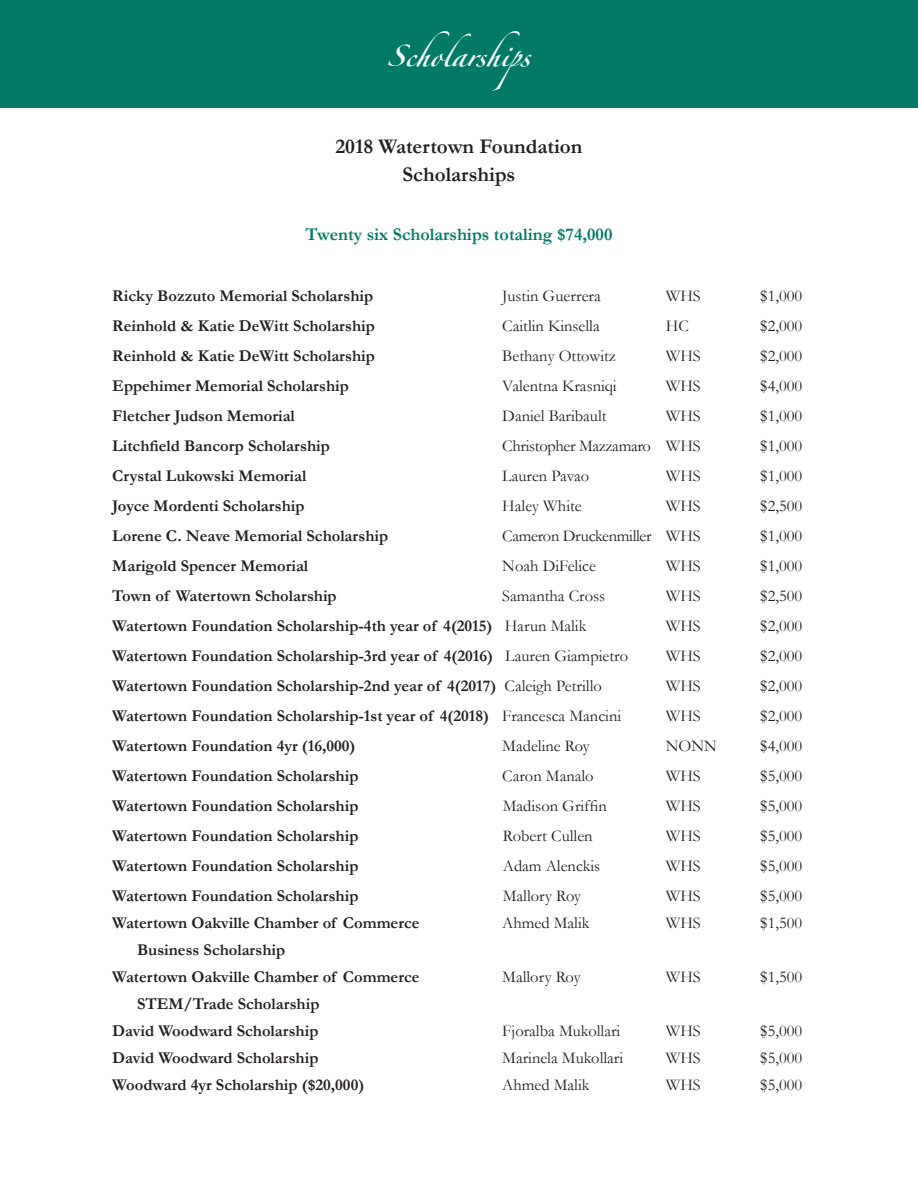
<style>
.page{position:relative;width:918px;height:1188px;background:#fff}
.page>*{position:absolute;margin:0;border:0;box-sizing:border-box;transform-origin:0 0}
.t1{font:48px "Zapfino Forte LT Pro";color:#fff}
.t2{font:700 21px "Garamond";color:#231f20}
.t3{font:700 18px "Garamond";color:#007a67}
.t4{font:700 16.5px "Garamond";color:#231f20}
.t5{font:16.5px "Garamond";color:#231f20}
.t6{font:16.5px "Garamond";letter-spacing:-.02em;color:#231f20}
.s1{font-weight:400}
</style>
<div class="page">
<div style="left:0;top:0;width:918px;height:108px;background:#007a67"></div>
<p class="t1" style="left:388px;top:22px;width:144px">Scholarships</p>
<p class="t2" style="left:335px;top:134px;width:249px">2018 Watertown Foundation</p>
<p class="t2" style="left:403px;top:162px;width:114px">Scholarships</p>
<p class="t3" style="left:306px;top:224px;width:308px">Twenty six Scholarships totaling $74,000</p>
<p class="t4" style="left:112px;top:286px;width:262px">Ricky Bozzuto Memorial Scholarship</p>
<p class="t5" style="left:502px;top:286px;width:100px">Justin Guerrera</p>
<p class="t5" style="left:666px;top:286px;width:37px">WHS</p>
<p class="t5" style="left:760px;top:286px;width:43px">$1,000</p>
<p class="t4" style="left:112px;top:316px;width:264px">Reinhold &amp; Katie DeWitt Scholarship</p>
<p class="t5" style="left:502px;top:316px;width:99px">Caitlin Kinsella</p>
<p class="t5" style="left:666px;top:316px;width:25px">HC</p>
<p class="t5" style="left:760px;top:316px;width:43px">$2,000</p>
<p class="t4" style="left:112px;top:346px;width:264px">Reinhold &amp; Katie DeWitt Scholarship</p>
<p class="t5" style="left:502px;top:346px;width:115px">Bethany Ottowitz</p>
<p class="t5" style="left:666px;top:346px;width:37px">WHS</p>
<p class="t5" style="left:760px;top:346px;width:43px">$2,000</p>
<p class="t4" style="left:112px;top:376px;width:238px">Eppehimer Memorial Scholarship</p>
<p class="t5" style="left:502px;top:376px;width:116px">Valentna Krasniqi</p>
<p class="t5" style="left:666px;top:376px;width:37px">WHS</p>
<p class="t5" style="left:760px;top:376px;width:43px">$4,000</p>
<p class="t4" style="left:112px;top:406px;width:184px">Fletcher Judson Memorial</p>
<p class="t5" style="left:502px;top:406px;width:106px">Daniel Baribault</p>
<p class="t5" style="left:666px;top:406px;width:37px">WHS</p>
<p class="t5" style="left:760px;top:406px;width:43px">$1,000</p>
<p class="t4" style="left:112px;top:436px;width:219px">Litchfield Bancorp Scholarship</p>
<p class="t6" style="left:502px;top:436px;width:200px">Christopher Mazzamaro WHS</p>
<p class="t5" style="left:760px;top:436px;width:43px">$1,000</p>
<p class="t4" style="left:112px;top:466px;width:196px">Crystal Lukowski Memorial</p>
<p class="t5" style="left:502px;top:466px;width:88px">Lauren Pavao</p>
<p class="t5" style="left:666px;top:466px;width:37px">WHS</p>
<p class="t5" style="left:760px;top:466px;width:43px">$1,000</p>
<p class="t4" style="left:112px;top:496px;width:194px">Joyce Mordenti Scholarship</p>
<p class="t5" style="left:502px;top:496px;width:81px">Haley White</p>
<p class="t5" style="left:666px;top:496px;width:37px">WHS</p>
<p class="t5" style="left:760px;top:496px;width:43px">$2,500</p>
<p class="t4" style="left:112px;top:526px;width:277px">Lorene C. Neave Memorial Scholarship</p>
<p class="t6" style="left:502px;top:526px;width:200px">Cameron Druckenmiller WHS</p>
<p class="t5" style="left:760px;top:526px;width:43px">$1,000</p>
<p class="t4" style="left:112px;top:556px;width:197px">Marigold Spencer Memorial</p>
<p class="t5" style="left:502px;top:556px;width:95px">Noah DiFelice</p>
<p class="t5" style="left:666px;top:556px;width:37px">WHS</p>
<p class="t5" style="left:760px;top:556px;width:43px">$1,000</p>
<p class="t4" style="left:112px;top:586px;width:226px">Town of Watertown Scholarship</p>
<p class="t5" style="left:502px;top:586px;width:104px">Samantha Cross</p>
<p class="t5" style="left:666px;top:586px;width:37px">WHS</p>
<p class="t5" style="left:760px;top:586px;width:43px">$2,500</p>
<p class="t4" style="left:112px;top:616px;width:476px">Watertown Foundation Scholarship-4th year of 4(2015) <span class="s1">Harun Malik</span></p>
<p class="t5" style="left:666px;top:616px;width:37px">WHS</p>
<p class="t5" style="left:760px;top:616px;width:43px">$2,000</p>
<p class="t4" style="left:112px;top:646px;width:517px">Watertown Foundation Scholarship-3rd year of 4(2016) <span class="s1">Lauren Giampietro</span></p>
<p class="t5" style="left:666px;top:646px;width:37px">WHS</p>
<p class="t5" style="left:760px;top:646px;width:43px">$2,000</p>
<p class="t4" style="left:112px;top:676px;width:491px">Watertown Foundation Scholarship-2nd year of 4(2017) <span class="s1">Caleigh Petrillo</span></p>
<p class="t5" style="left:666px;top:676px;width:37px">WHS</p>
<p class="t5" style="left:760px;top:676px;width:43px">$2,000</p>
<p class="t4" style="left:112px;top:706px;width:510px">Watertown Foundation Scholarship-1st year of 4(2018) <span class="s1">Francesca Mancini</span></p>
<p class="t5" style="left:666px;top:706px;width:37px">WHS</p>
<p class="t5" style="left:760px;top:706px;width:43px">$2,000</p>
<p class="t4" style="left:112px;top:736px;width:245px">Watertown Foundation 4yr (16,000)</p>
<p class="t5" style="left:502px;top:736px;width:89px">Madeline Roy</p>
<p class="t5" style="left:666px;top:736px;width:53px">NONN</p>
<p class="t5" style="left:760px;top:736px;width:43px">$4,000</p>
<p class="t4" style="left:112px;top:766px;width:248px">Watertown Foundation Scholarship</p>
<p class="t5" style="left:502px;top:766px;width:93px">Caron Manalo</p>
<p class="t5" style="left:666px;top:766px;width:37px">WHS</p>
<p class="t5" style="left:760px;top:766px;width:43px">$5,000</p>
<p class="t4" style="left:112px;top:796px;width:248px">Watertown Foundation Scholarship</p>
<p class="t5" style="left:503px;top:796px;width:106px">Madison Griffin</p>
<p class="t5" style="left:666px;top:796px;width:37px">WHS</p>
<p class="t5" style="left:760px;top:796px;width:43px">$5,000</p>
<p class="t4" style="left:112px;top:826px;width:248px">Watertown Foundation Scholarship</p>
<p class="t5" style="left:503px;top:826px;width:91px">Robert Cullen</p>
<p class="t5" style="left:666px;top:826px;width:37px">WHS</p>
<p class="t5" style="left:760px;top:826px;width:43px">$5,000</p>
<p class="t4" style="left:112px;top:856px;width:248px">Watertown Foundation Scholarship</p>
<p class="t5" style="left:503px;top:856px;width:99px">Adam Alenckis</p>
<p class="t5" style="left:666px;top:856px;width:37px">WHS</p>
<p class="t5" style="left:760px;top:856px;width:43px">$5,000</p>
<p class="t4" style="left:112px;top:886px;width:248px">Watertown Foundation Scholarship</p>
<p class="t5" style="left:503px;top:886px;width:80px">Mallory Roy</p>
<p class="t5" style="left:666px;top:886px;width:37px">WHS</p>
<p class="t5" style="left:760px;top:886px;width:43px">$5,000</p>
<p class="t4" style="left:112px;top:913px;width:309px">Watertown Oakville Chamber of Commerce</p>
<p class="t5" style="left:502px;top:913px;width:89px">Ahmed Malik</p>
<p class="t5" style="left:666px;top:913px;width:37px">WHS</p>
<p class="t5" style="left:760px;top:913px;width:43px">$1,500</p>
<p class="t4" style="left:137px;top:940px;width:150px">Business Scholarship</p>
<p class="t4" style="left:112px;top:967px;width:309px">Watertown Oakville Chamber of Commerce</p>
<p class="t5" style="left:502px;top:967px;width:80px">Mallory Roy</p>
<p class="t5" style="left:666px;top:967px;width:37px">WHS</p>
<p class="t5" style="left:760px;top:967px;width:43px">$1,500</p>
<p class="t4" style="left:137px;top:994px;width:184px">STEM/Trade Scholarship</p>
<p class="t4" style="left:112px;top:1021px;width:208px">David Woodward Scholarship</p>
<p class="t5" style="left:502px;top:1021px;width:120px">Fjoralba Mukollari</p>
<p class="t5" style="left:666px;top:1021px;width:37px">WHS</p>
<p class="t5" style="left:760px;top:1021px;width:43px">$5,000</p>
<p class="t4" style="left:112px;top:1048px;width:208px">David Woodward Scholarship</p>
<p class="t5" style="left:502px;top:1048px;width:122px">Marinela Mukollari</p>
<p class="t5" style="left:666px;top:1048px;width:37px">WHS</p>
<p class="t5" style="left:760px;top:1048px;width:43px">$5,000</p>
<p class="t4" style="left:112px;top:1075px;width:253px">Woodward 4yr Scholarship ($20,000)</p>
<p class="t5" style="left:502px;top:1075px;width:89px">Ahmed Malik</p>
<p class="t5" style="left:666px;top:1075px;width:37px">WHS</p>
<p class="t5" style="left:760px;top:1075px;width:43px">$5,000</p>
</div>
